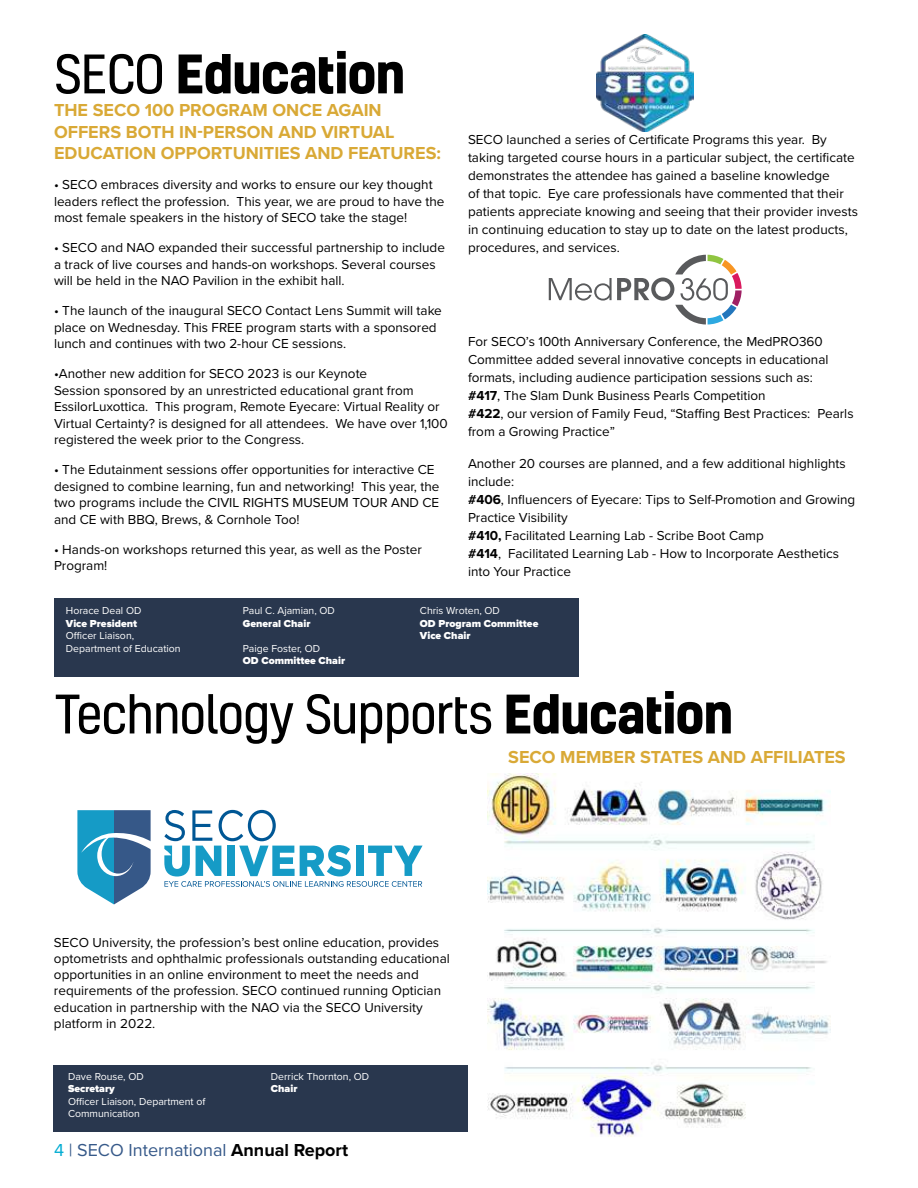
<style>
.page{position:relative;width:918px;height:1188px;background:#fff}
.page>*{position:absolute;margin:0;border:0;box-sizing:border-box;transform-origin:0 0}
.t1{font:51px "Kelson";letter-spacing:-.025em;color:#000}
.t2{font:700 51px "Kelson";letter-spacing:-.025em;color:#000}
.t3{font:700 18px/21.6px "Proxima Nova";color:#d9a936}
.t4{font:18px "Proxima Nova";color:#365989}
.t5{font:13.5px/18px "Proxima Nova";color:#000}
.t6{font:10.5px/12.6px "Proxima Nova";color:#fff}
.t7{font:900 10.5px/12.6px "Proxima Nova";color:#fff}
.s1{font-weight:400}
.s2{font-weight:700}
.s3{color:#00acd2}
.s4{font-weight:700;color:#000}
</style>
<div class="page">
<div style="left:54px;top:598px;width:525px;height:79px;background:#29374e"></div>
<div style="left:53px;top:1065px;width:415px;height:66px;background:#29374e"></div>
<svg style="left:549px;top:255px;width:193px;height:70px"></svg>
<svg style="left:77px;top:810px;width:346px;height:94px"></svg>
<img style="left:597px;top:34px;width:96px;height:97px">
<img style="left:487px;top:773px;width:344px;height:364px">
<h1 class="t2" style="left:54px;top:38px;width:353px"><span class="s1">SECO</span> Education</h1>
<h2 class="t3" style="left:54px;top:99px;width:389px">THE SECO 100 PROGRAM ONCE AGAIN<br>OFFERS BOTH IN-PERSON AND VIRTUAL<br>EDUCATION OPPORTUNITIES AND FEATURES:</h2>
<p class="t5" style="left:54px;top:176px;width:392px;line-height:16.5px">• SECO embraces diversity and works to ensure our key thought leaders reflect the profession. This year, we are proud to have the most female speakers in the history of SECO take the stage!</p>
<p class="t5" style="left:54px;top:239px;width:392px;line-height:16.5px">• SECO and NAO expanded their successful partnership to include a track of live courses and hands-on workshops. Several courses will be held in the NAO Pavilion in the exhibit hall.</p>
<p class="t5" style="left:54px;top:302px;width:389px;line-height:16.5px">• The launch of the inaugural SECO Contact Lens Summit will take place on Wednesday. This FREE program starts with a sponsored lunch and continues with two 2-hour CE sessions.</p>
<p class="t5" style="left:54px;top:365px;width:395px;line-height:16.5px">•Another new addition for SECO 2023 is our Keynote<br>Session sponsored by an unrestricted educational grant from EssilorLuxottica. This program, Remote Eyecare: Virtual Reality or Virtual Certainty? is designed for all attendees. We have over 1,100 registered the week prior to the Congress.</p>
<p class="t5" style="left:54px;top:461px;width:387px;line-height:16.5px">• The Edutainment sessions offer opportunities for interactive CE designed to combine learning, fun and networking! This year, the two programs include the CIVIL RIGHTS MUSEUM TOUR AND CE and CE with BBQ, Brews, &amp; Cornhole Too!</p>
<p class="t5" style="left:54px;top:540px;width:369px;line-height:16.5px">• Hands-on workshops returned this year, as well as the Poster<br>Program!</p>
<p class="t5" style="left:468px;top:130px;width:391px">SECO launched a series of Certificate Programs this year. By taking targeted course hours in a particular subject, the certificate demonstrates the attendee has gained a baseline knowledge<br>of that topic. Eye care professionals have commented that their patients appreciate knowing and seeing that their provider invests in continuing education to stay up to date on the latest products, procedures, and services.</p>
<p class="t5" style="left:468px;top:332px;width:387px">For SECO’s 100th Anniversary Conference, the MedPRO360<br>Committee added several innovative concepts in educational formats, including audience participation sessions such as:<br><span class="s2">#417</span>, The Slam Dunk Business Pearls Competition<br><span class="s2">#422</span>, our version of Family Feud, “Staffing Best Practices: Pearls from a Growing Practice”</p>
<p class="t5" style="left:468px;top:454px;width:389px">Another 20 courses are planned, and a few additional highlights include:<br><span class="s2">#406</span>, Influencers of Eyecare: Tips to Self-Promotion and Growing Practice Visibility<br><span class="s2">#410,</span> Facilitated Learning Lab - Scribe Boot Camp<br><span class="s2">#414</span>, Facilitated Learning Lab - How to Incorporate Aesthetics into Your Practice</p>
<p class="t6" style="left:66px;top:604px;width:77px">Horace Deal OD</p>
<p class="t7" style="left:66px;top:617px;width:73px">Vice President</p>
<p class="t6" style="left:66px;top:629px;width:116px">Officer Liaison,<br>Department of Education</p>
<p class="t6" style="left:243px;top:604px;width:94px">Paul C. Ajamian, OD</p>
<p class="t7" style="left:243px;top:617px;width:69px">General Chair</p>
<p class="t6" style="left:243px;top:642px;width:79px">Paige Foster, OD</p>
<p class="t7" style="left:243px;top:655px;width:104px">OD Committee Chair</p>
<p class="t6" style="left:420px;top:604px;width:82px">Chris Wroten, OD</p>
<p class="t7" style="left:420px;top:617px;width:120px">OD Program Committee<br>Vice Chair</p>
<h1 class="t1" style="left:54px;top:680px;width:681px">Technology Supports <span class="s2">Education</span></h1>
<h2 class="t3" style="left:508px;top:745px;width:339px">SECO MEMBER STATES AND AFFILIATES</h2>
<p class="t5" style="left:54px;top:934px;width:397px;line-height:16.2px">SECO University, the profession’s best online education, provides optometrists and ophthalmic professionals outstanding educational opportunities in an online environment to meet the needs and requirements of the profession. SECO continued running Optician education in partnership with the NAO via the SECO University platform in 2022.</p>
<p class="t6" style="left:68px;top:1069px;width:77px">Dave Rouse, OD</p>
<p class="t7" style="left:68px;top:1083px;width:48px">Secretary</p>
<p class="t6" style="left:68px;top:1094px;width:139px">Officer Liaison, Department of<br>Communication</p>
<p class="t6" style="left:271px;top:1069px;width:100px">Derrick Thornton, OD</p>
<p class="t7" style="left:271px;top:1083px;width:28px">Chair</p>
<h2 class="t4" style="left:54px;top:1137px;width:296px"><span class="s3">4</span> | SECO International <span class="s4">Annual Report</span></h2>
</div>
